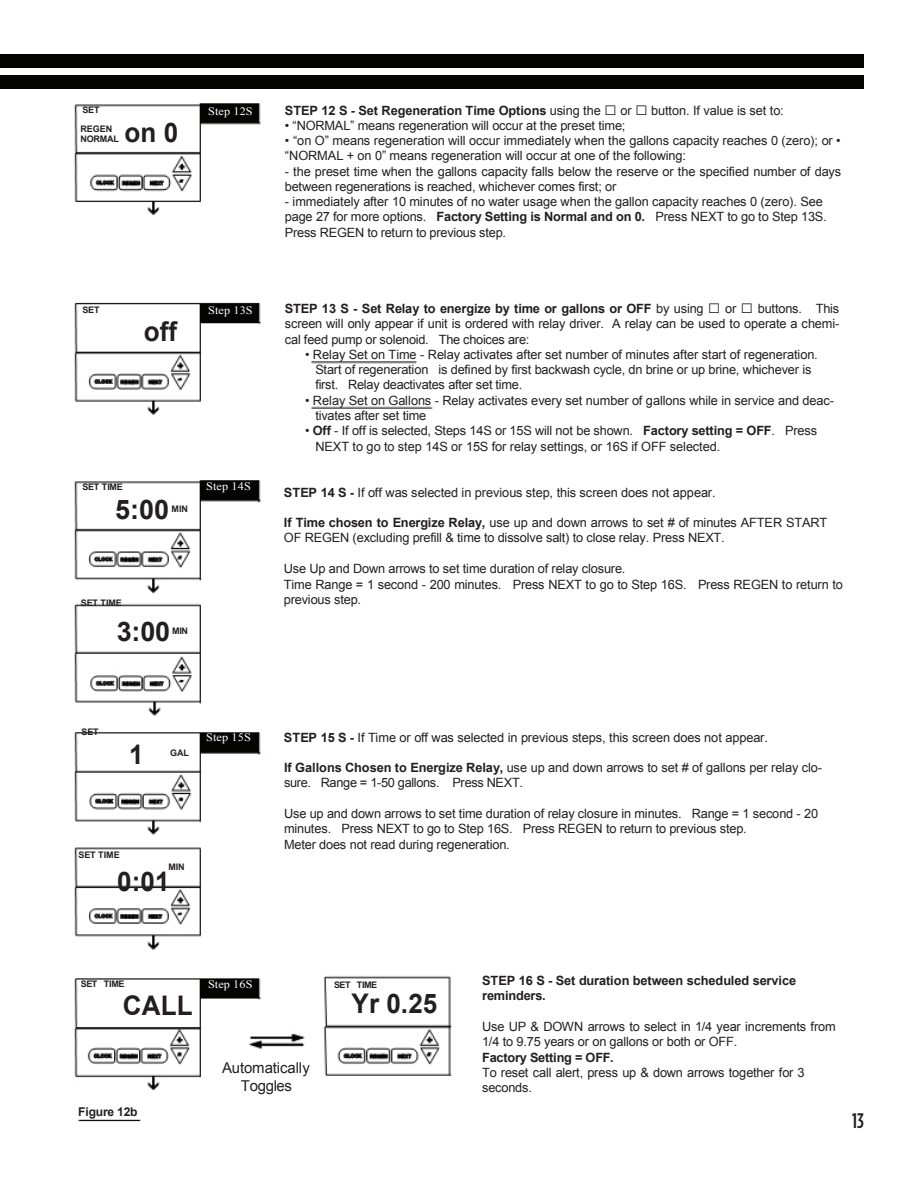
<style>
.page{position:relative;width:918px;height:1188px;background:#fff}
.page>*{position:absolute;margin:0;border:0;box-sizing:border-box;transform-origin:0 0}
.t1{font:700 27px "Arial";letter-spacing:.005em;color:#231f20}
.t2{font:500 21px "Gotham Condensed";color:#231f20}
.t3{font:15px/18px "Arial";letter-spacing:-.015em;color:#231f20;text-align:center}
.t4{font:12.75px/15.3px "Arial";letter-spacing:-.01em;color:#231f20}
.t5{font:700 12.75px/15.3px "Arial";letter-spacing:-.01em;color:#231f20}
.t6{font:700 12px "Arial";letter-spacing:-.015em;color:#231f20}
.t7{font:11.4px "Times New Roman";letter-spacing:.015em;color:#fff;scale:1.08 1}
.t8{font:700 9px/18.3px "Arial";letter-spacing:-.02em;color:#231f20}
.s1{font-weight:400}
.s2{font-weight:700}
</style>
<div class="page">
<div style="left:0;top:54px;width:864px;height:14px;background:#040503"></div>
<div style="left:0;top:75px;width:864px;height:13px;background:#040503"></div>
<img style="left:74px;top:103px;width:378px;height:1019px">
<p class="t8" style="left:80px;top:101px;width:33px">SET<br>REGEN</p>
<p class="t8" style="left:80px;top:130px;width:40px">NORMAL</p>
<h1 class="t1" style="left:125px;top:115px;width:55px">on 0</h1>
<p class="t7" style="left:208px;top:103px;width:43px">Step 12S</p>
<p class="t8" style="left:82px;top:301px;width:19px">SET</p>
<h1 class="t1" style="left:144px;top:314px;width:35px">off</h1>
<p class="t7" style="left:208px;top:303px;width:43px">Step 13S</p>
<p class="t8" style="left:82px;top:478px;width:42px">SET TIME</p>
<p class="t7" style="left:206px;top:478px;width:43px">Step 14S</p>
<h1 class="t1" style="left:115px;top:491px;width:55px">5:00</h1>
<p class="t8" style="left:172px;top:500px;width:18px">MIN</p>
<p class="t8" style="left:81px;top:594px;width:43px">SET TIME</p>
<h1 class="t1" style="left:117px;top:614px;width:55px">3:00</h1>
<p class="t8" style="left:172px;top:622px;width:17px">MIN</p>
<p class="t5" style="left:285px;top:103px;width:318px">STEP 12 S - Set Regeneration Time Options <span class="s1">using the</span></p>
<p class="t4" style="left:621px;top:103px;width:13px">or</p>
<p class="t4" style="left:651px;top:103px;width:134px">button. If value is set to:</p>
<p class="t4" style="left:285px;top:118px;width:342px">• “NORMAL” means regeneration will occur at the preset time;</p>
<p class="t4" style="left:285px;top:133px;width:557px">• “on O” means regeneration will occur immediately when the gallons capacity reaches 0 (zero); or • “NORMAL + on 0” means regeneration will occur at one of the following:</p>
<p class="t4" style="left:285px;top:164px;width:558px">- the preset time when the gallons capacity falls below the reserve or the specified number of days between regenerations is reached, whichever comes first; or</p>
<p class="t4" style="left:285px;top:194px;width:543px">- immediately after 10 minutes of no water usage when the gallon capacity reaches 0 (zero). See page 27 for more options. <span class="s2">Factory Setting is Normal and on 0.</span> Press NEXT to go to Step 13S.<br>Press REGEN to return to previous step.</p>
<p class="t5" style="left:285px;top:301px;width:420px">STEP 13 S - Set Relay to energize by time or gallons or OFF <span class="s1">by using</span></p>
<p class="t4" style="left:725px;top:301px;width:13px">or</p>
<p class="t4" style="left:285px;top:301px;width:556px;text-align:justify;text-indent:473px">buttons. This screen will only appear if unit is ordered with relay driver. A relay can be used to operate a chemi&shy;cal feed pump or solenoid. The choices are:</p>
<p class="t4" style="left:315px;top:347px;width:504px;text-indent:-10px">• Relay Set on Time - Relay activates after set number of minutes after start of regeneration.<br>Start of regeneration is defined by first backwash cycle, dn brine or up brine, whichever is first. Relay deactivates after set time.</p>
<p class="t4" style="left:315px;top:393px;width:520px;text-indent:-10px">• Relay Set on Gallons - Relay activates every set number of gallons while in service and deac&shy;tivates after set time</p>
<p class="t4" style="left:315px;top:423px;width:503px;text-indent:-10px">• <span class="s2">Off</span> - If off is selected, Steps 14S or 15S will not be shown. <span class="s2">Factory setting = OFF</span>. Press<br>NEXT to go to step 14S or 15S for relay settings, or 16S if OFF selected.</p>
<p class="t4" style="left:284px;top:485px;width:433px"><span class="s2">STEP 14 S -</span> If off was selected in previous step, this screen does not appear.</p>
<p class="t4" style="left:284px;top:515px;width:545px"><span class="s2">If Time chosen to Energize Relay,</span> use up and down arrows to set # of minutes AFTER START<br>OF REGEN (excluding prefill &amp; time to dissolve salt) to close relay. Press NEXT.</p>
<p class="t4" style="left:284px;top:561px;width:561px">Use Up and Down arrows to set time duration of relay closure.<br>Time Range = 1 second - 200 minutes. Press NEXT to go to Step 16S. Press REGEN to return to previous step.</p>
<p class="t8" style="left:82px;top:723px;width:19px">SET</p>
<h1 class="t1" style="left:129px;top:737px;width:16px">1</h1>
<p class="t8" style="left:170px;top:744px;width:20px">GAL</p>
<p class="t7" style="left:206px;top:730px;width:43px">Step 15S</p>
<p class="t8" style="left:79px;top:846px;width:43px">SET TIME</p>
<p class="t8" style="left:169px;top:858px;width:18px">MIN</p>
<h1 class="t1" style="left:117px;top:864px;width:54px">0:01</h1>
<p class="t4" style="left:284px;top:730px;width:485px"><span class="s2">STEP 15 S -</span> If Time or off was selected in previous steps, this screen does not appear.</p>
<p class="t4" style="left:284px;top:760px;width:539px"><span class="s2">If Gallons Chosen to Energize Relay,</span> use up and down arrows to set # of gallons per relay clo&shy;sure. Range = 1-50 gallons. Press NEXT.</p>
<p class="t4" style="left:284px;top:806px;width:535px">Use up and down arrows to set time duration of relay closure in minutes. Range = 1 second - 20 minutes. Press NEXT to go to Step 16S. Press REGEN to return to previous step.<br>Meter does not read during regeneration.</p>
<p class="t8" style="left:81px;top:975px;width:45px">SET TIME</p>
<h1 class="t1" style="left:123px;top:988px;width:71px">CALL</h1>
<p class="t7" style="left:208px;top:976px;width:43px">Step 16S</p>
<p class="t8" style="left:334px;top:976px;width:45px">SET TIME</p>
<h1 class="t1" style="left:352px;top:986px;width:87px">Yr 0.25</h1>
<p class="t6" style="left:78px;top:1104px;width:61px">Figure 12b</p>
<p class="t3" style="left:222px;top:1059px;width:89px">Automatically<br>Toggles</p>
<p class="t5" style="left:482px;top:973px;width:316px">STEP 16 S - Set duration between scheduled service reminders.</p>
<p class="t4" style="left:482px;top:1019px;width:355px">Use UP &amp; DOWN arrows to select in 1/4 year increments from<br>1/4 to 9.75 years or on gallons or both or OFF.</p>
<p class="t5" style="left:482px;top:1050px;width:133px">Factory Setting = OFF.</p>
<p class="t4" style="left:482px;top:1065px;width:324px">To reset call alert, press up &amp; down arrows together for 3 seconds.</p>
<h2 class="t2" style="left:852px;top:1109px;width:13px">13</h2>
</div>
